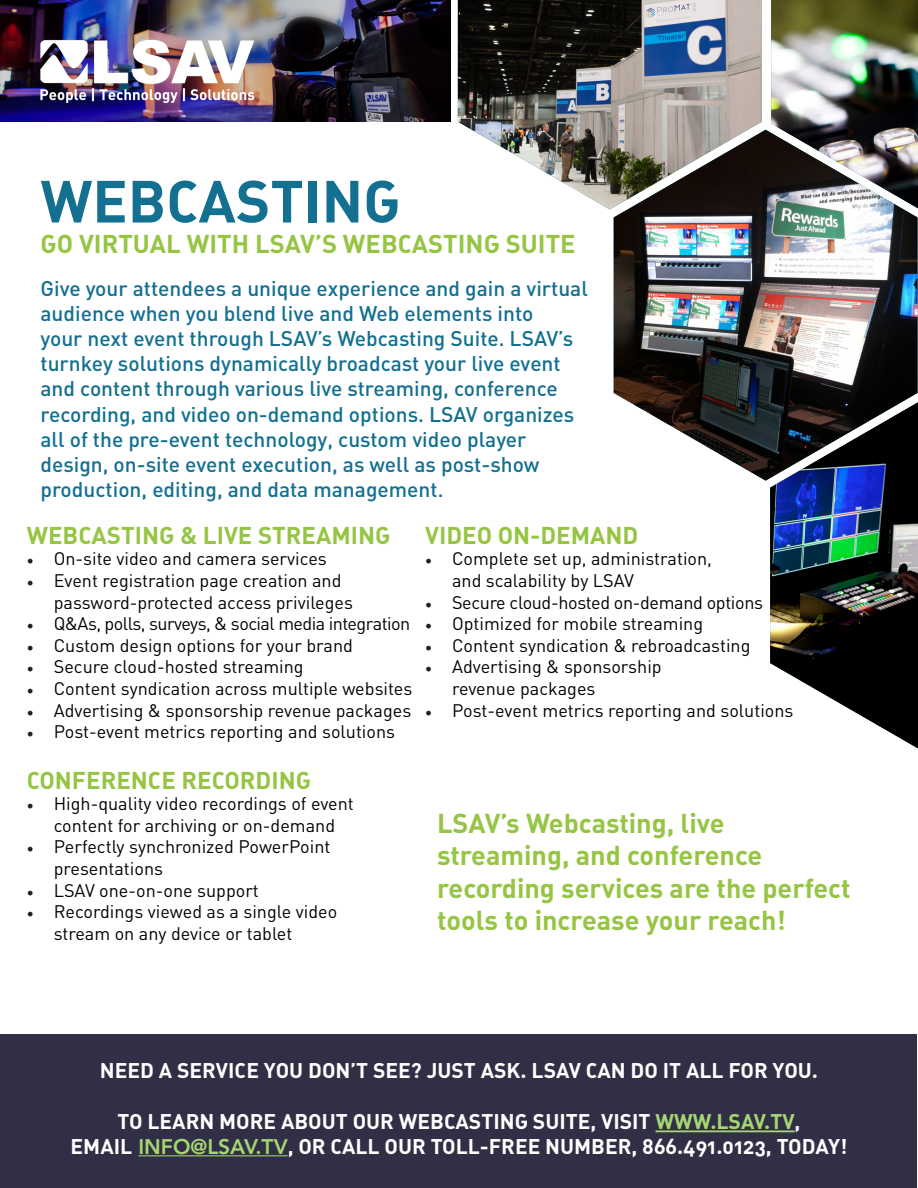
<style>
.page{position:relative;width:918px;height:1188px;background:#fff}
.page>*{position:absolute;margin:0;border:0;box-sizing:border-box;transform-origin:0 0}
.t1{font:58.5px "DIN Bold Alternate";color:#137090}
.t2{font:27px/32.4px "DIN Bold Alternate";color:#96c544}
.t3{font:25.5px "DIN Bold Alternate";color:#96c544}
.t4{font:24px "DIN Bold Alternate";color:#96c544}
.t5{font:500 21px/25.2px "DIN";color:#137090}
.t6{font:21px "DIN Bold Alternate";color:#fff}
.t7{font:18px/21.6px "DIN";color:#000}
.t8{font:18px "DIN";letter-spacing:-.03em;color:#000}
.t9{font:18px "DIN";letter-spacing:-.02em;color:#000}
.s1{font-family:"Minion Pro";color:#231f20}
.s2{color:#a6d673}
.s3{font-family:"Avenir LT Std";font-weight:800;color:#a6d673}
</style>
<div class="page">
<img style="left:771px;top:0;width:147px;height:130px">
<img style="left:614px;top:130px;width:304px;height:351px">
<img style="left:458px;top:0;width:304px;height:209px">
<img style="left:0;top:0;width:451px;height:121px">
<img style="left:770px;top:402px;width:148px;height:346px">
<div style="left:1px;top:1035px;width:916px;height:153px;background:#312f45"></div>
<hr style="left:656px;top:1130px;width:139px;height:2px;background:#a6d673">
<hr style="left:138px;top:1155px;width:150px;height:1px;background:#a6d673">
<img style="left:38px;top:38px;width:219px;height:65px">
<p class="t1" style="left:40px;top:163px;width:361px">WEBCASTING</p>
<p class="t3" style="left:40px;top:227px;width:537px">GO VIRTUAL WITH LSAV’S WEBCASTING SUITE</p>
<p class="t5" style="left:40px;top:275px;width:549px">Give your attendees a unique experience and gain a virtual audience when you blend live and Web elements into<br>your next event through LSAV’s Webcasting Suite. LSAV’s turnkey solutions dynamically broadcast your live event and content through various live streaming, conference recording, and video on-demand options. LSAV organizes all of the pre-event technology, custom video player design, on-site event execution, as well as post-show production, editing, and data management.</p>
<p class="t4" style="left:27px;top:519px;width:365px">WEBCASTING &amp; LIVE STREAMING</p>
<p class="t7" style="left:27px;top:548px;width:302px"><span class="s1">•</span> On-site video and camera services</p>
<p class="t7" style="left:54px;top:569px;width:301px;text-indent:-27px"><span class="s1">•</span> Event registration page creation and password-protected access privileges</p>
<p class="t8" style="left:27px;top:612px;width:385px"><span class="s1">•</span> Q&amp;As, polls, surveys, &amp; social media integration</p>
<p class="t7" style="left:27px;top:634px;width:328px"><span class="s1">•</span> Custom design options for your brand</p>
<p class="t7" style="left:27px;top:656px;width:279px"><span class="s1">•</span> Secure cloud-hosted streaming</p>
<p class="t7" style="left:27px;top:677px;width:387px"><span class="s1">•</span> Content syndication across multiple websites</p>
<p class="t7" style="left:27px;top:699px;width:386px"><span class="s1">•</span> Advertising &amp; sponsorship revenue packages</p>
<p class="t7" style="left:27px;top:721px;width:370px"><span class="s1">•</span> Post-event metrics reporting and solutions</p>
<p class="t4" style="left:27px;top:764px;width:286px">CONFERENCE RECORDING</p>
<p class="t7" style="left:27px;top:793px;width:329px;text-align:center"><span class="s1">•</span> High-quality video recordings of event content for archiving or on-demand</p>
<p class="t7" style="left:54px;top:836px;width:278px;text-indent:-27px"><span class="s1">•</span> Perfectly synchronized PowerPoint presentations</p>
<p class="t7" style="left:27px;top:879px;width:234px"><span class="s1">•</span> LSAV one-on-one support</p>
<p class="t7" style="left:54px;top:901px;width:285px;text-indent:-27px"><span class="s1">•</span> Recordings viewed as a single video stream on any device or tablet</p>
<p class="t4" style="left:425px;top:519px;width:215px">VIDEO ON-DEMAND</p>
<p class="t7" style="left:452px;top:548px;width:261px;text-indent:-27px"><span class="s1">•</span> Complete set up, administration, and scalability by LSAV</p>
<p class="t9" style="left:425px;top:591px;width:339px"><span class="s1">•</span> Secure cloud-hosted on-demand options</p>
<p class="t7" style="left:425px;top:613px;width:280px"><span class="s1">•</span> Optimized for mobile streaming</p>
<p class="t7" style="left:425px;top:634px;width:327px"><span class="s1">•</span> Content syndication &amp; rebroadcasting</p>
<p class="t7" style="left:452px;top:656px;width:211px;text-indent:-27px"><span class="s1">•</span> Advertising &amp; sponsorship revenue packages</p>
<p class="t7" style="left:425px;top:699px;width:370px"><span class="s1">•</span> Post-event metrics reporting and solutions</p>
<p class="t2" style="left:437px;top:806px;width:415px">LSAV’s Webcasting, live streaming, and conference recording services are the perfect tools to increase your reach!</p>
<p class="t6" style="left:100px;top:1057px;width:720px">NEED A SERVICE YOU DON’T SEE? JUST ASK. LSAV CAN DO IT ALL FOR YOU.</p>
<p class="t6" style="left:118px;top:1107px;width:684px">TO LEARN MORE ABOUT OUR WEBCASTING SUITE, VISIT <span class="s2">WWW.LSAV.TV</span>,</p>
<p class="t6" style="left:71px;top:1132px;width:778px">EMAIL <span class="s3">INFO@LSAV.TV</span>, OR CALL OUR TOLL-FREE NUMBER, 866.491.0123, TODAY!</p>
</div>
